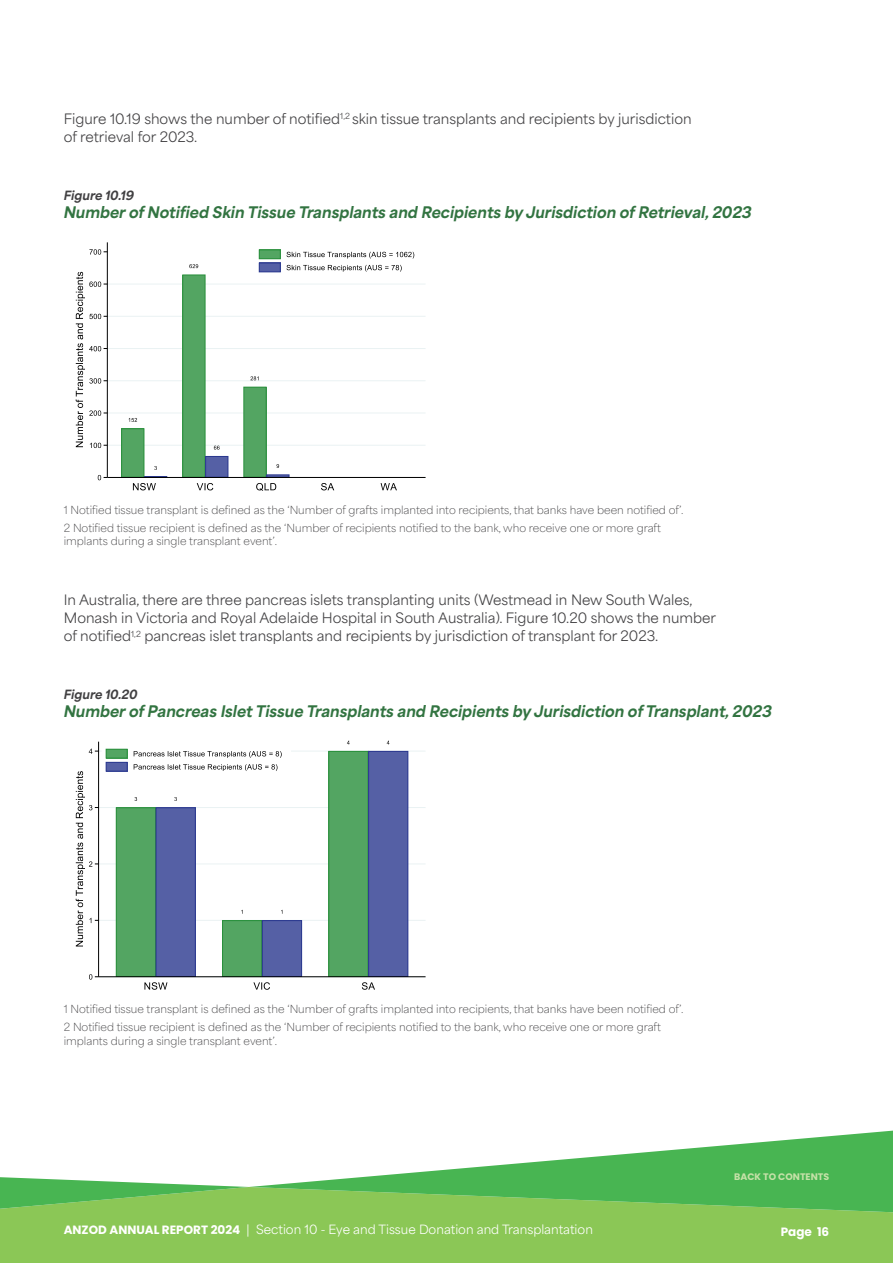
<style>
.page{position:relative;width:893px;height:1263px;background:#fff}
.page>*{position:absolute;margin:0;border:0;box-sizing:border-box;transform-origin:0 0}
.t1{font:italic 800 15px "Area Normal";color:#327441}
.t2{font:13.5px/18px "Area Normal";color:#414042}
.t3{font:12px "Area Normal";color:#fff}
.t4{font:italic 800 12px "Area Normal";color:#414042}
.t5{font:700 12px "Poppins";color:#fff}
.t6{font:100 10.5px/17.7px "Area Normal";color:#414042}
.t7{font:700 9.45px "Poppins";color:#c6e1a8}
.s1{font-family:"Poppins";font-weight:700}
</style>
<div class="page">
<svg style="left:0;top:1130px;width:893px;height:133px;fill:#8bc756"></svg>
<hr style="left:107px;top:445px;width:319px;height:1px;background:#eaf2f3">
<hr style="left:107px;top:413px;width:319px;height:1px;background:#eaf2f3">
<hr style="left:107px;top:380px;width:319px;height:1px;background:#eaf2f3">
<hr style="left:107px;top:348px;width:319px;height:1px;background:#eaf2f3">
<hr style="left:107px;top:316px;width:319px;height:1px;background:#eaf2f3">
<hr style="left:107px;top:284px;width:319px;height:1px;background:#eaf2f3">
<div style="left:121px;top:428px;width:23px;height:49px;background:#53a562"></div>
<div style="left:121px;top:428px;width:23px;height:49px;border:1px solid #288f3b"></div>
<svg style="left:144px;top:476px;width:23px;height:1px"></svg>
<div style="left:182px;top:275px;width:23px;height:202px;background:#53a562"></div>
<div style="left:182px;top:275px;width:23px;height:202px;border:1px solid #288f3b"></div>
<div style="left:205px;top:456px;width:23px;height:21px;background:#5560a5"></div>
<div style="left:205px;top:456px;width:23px;height:21px;border:1px solid #2a388f"></div>
<div style="left:244px;top:387px;width:22px;height:90px;background:#53a562"></div>
<div style="left:244px;top:387px;width:22px;height:90px;border:1px solid #288f3b"></div>
<div style="left:266px;top:475px;width:23px;height:2px;border:1px solid #2a388f"></div>
<svg style="left:129px;top:418px;width:8px;height:4px"></svg>
<svg style="left:189px;top:264px;width:9px;height:4px"></svg>
<svg style="left:214px;top:446px;width:6px;height:4px"></svg>
<svg style="left:250px;top:376px;width:9px;height:4px"></svg>
<hr style="left:107px;top:242px;width:1px;height:235px;background:#000">
<svg style="left:98px;top:475px;width:9px;height:5px"></svg>
<svg style="left:89px;top:249px;width:18px;height:6px"></svg>
<svg style="left:76px;top:272px;width:31px;height:176px"></svg>
<hr style="left:107px;top:477px;width:319px;height:1px;background:#000">
<svg style="left:133px;top:483px;width:23px;height:7px"></svg>
<svg style="left:197px;top:483px;width:16px;height:7px"></svg>
<svg style="left:256px;top:483px;width:20px;height:8px"></svg>
<svg style="left:321px;top:483px;width:13px;height:7px"></svg>
<svg style="left:381px;top:483px;width:16px;height:7px"></svg>
<div style="left:259px;top:250px;width:22px;height:9px;background:#53a562"></div>
<div style="left:259px;top:250px;width:22px;height:9px;border:1px solid #288f3b"></div>
<div style="left:259px;top:263px;width:22px;height:9px;background:#5560a5"></div>
<div style="left:259px;top:263px;width:22px;height:9px;border:1px solid #2a388f"></div>
<svg style="left:287px;top:252px;width:127px;height:7px"></svg>
<svg style="left:287px;top:265px;width:115px;height:7px"></svg>
<div style="left:99px;top:742px;width:327px;height:235px;border:1px solid #fff"></div>
<hr style="left:99px;top:920px;width:327px;height:1px;background:#eaf2f3">
<hr style="left:99px;top:863px;width:327px;height:1px;background:#eaf2f3">
<hr style="left:99px;top:807px;width:327px;height:1px;background:#eaf2f3">
<hr style="left:99px;top:751px;width:327px;height:1px;background:#eaf2f3">
<div style="left:116px;top:807px;width:40px;height:170px;background:#53a562"></div>
<div style="left:116px;top:807px;width:40px;height:170px;border:1px solid #288f3b"></div>
<div style="left:156px;top:807px;width:40px;height:170px;background:#5560a5"></div>
<div style="left:156px;top:807px;width:40px;height:170px;border:1px solid #2a388f"></div>
<div style="left:222px;top:920px;width:40px;height:57px;background:#53a562"></div>
<div style="left:222px;top:920px;width:40px;height:57px;border:1px solid #288f3b"></div>
<div style="left:262px;top:920px;width:40px;height:57px;background:#5560a5"></div>
<div style="left:262px;top:920px;width:40px;height:57px;border:1px solid #2a388f"></div>
<div style="left:329px;top:751px;width:39px;height:226px;background:#53a562"></div>
<div style="left:329px;top:751px;width:39px;height:226px;border:1px solid #288f3b"></div>
<div style="left:368px;top:751px;width:40px;height:226px;background:#5560a5"></div>
<div style="left:368px;top:751px;width:40px;height:226px;border:1px solid #2a388f"></div>
<hr style="left:98px;top:742px;width:1px;height:235px;background:#000">
<svg style="left:89px;top:974px;width:10px;height:5px"></svg>
<svg style="left:89px;top:749px;width:10px;height:5px"></svg>
<svg style="left:76px;top:771px;width:23px;height:175px"></svg>
<hr style="left:99px;top:976px;width:327px;height:1px;background:#000">
<svg style="left:144px;top:982px;width:23px;height:8px"></svg>
<svg style="left:253px;top:982px;width:17px;height:8px"></svg>
<svg style="left:362px;top:982px;width:13px;height:8px"></svg>
<div style="left:102px;top:745px;width:188px;height:30px;background:#fff"></div>
<div style="left:106px;top:749px;width:21px;height:9px;background:#53a562"></div>
<div style="left:106px;top:749px;width:21px;height:9px;border:1px solid #288f3b"></div>
<div style="left:106px;top:762px;width:21px;height:9px;background:#5560a5"></div>
<div style="left:106px;top:762px;width:21px;height:9px;border:1px solid #2a388f"></div>
<svg style="left:134px;top:751px;width:148px;height:7px"></svg>
<svg style="left:134px;top:764px;width:143px;height:7px"></svg>
<p class="t2" style="left:64px;top:108px;width:629px">Figure 10.19 shows the number of notified<sup>1,2</sup> skin tissue transplants and recipients by jurisdiction of retrieval for 2023.</p>
<p class="t4" style="left:64px;top:184px;width:72px">Figure 10.19</p>
<h1 class="t1" style="left:64px;top:198px;width:689px">Number of Notified Skin Tissue Transplants and Recipients by Jurisdiction of Retrieval, 2023</h1>
<p class="t6" style="left:64px;top:500px;width:621px">1 Notified tissue transplant is defined as the ‘Number of grafts implanted into recipients, that banks have been notified of’.<br>2 Notified tissue recipient is defined as the ‘Number of recipients notified to the bank, who receive one or more graft</p>
<p class="t6" style="left:64px;top:531px;width:215px">implants during a single transplant event’.</p>
<p class="t2" style="left:64px;top:589px;width:654px">In Australia, there are three pancreas islets transplanting units (Westmead in New South Wales,<br>Monash in Victoria and Royal Adelaide Hospital in South Australia). Figure 10.20 shows the number of notified<sup>1,2</sup> pancreas islet transplants and recipients by jurisdiction of transplant for 2023.</p>
<p class="t4" style="left:64px;top:684px;width:75px">Figure 10.20</p>
<h1 class="t1" style="left:64px;top:698px;width:710px">Number of Pancreas Islet Tissue Transplants and Recipients by Jurisdiction of Transplant, 2023</h1>
<p class="t6" style="left:64px;top:999px;width:621px">1 Notified tissue transplant is defined as the ‘Number of grafts implanted into recipients, that banks have been notified of’.<br>2 Notified tissue recipient is defined as the ‘Number of recipients notified to the bank, who receive one or more graft</p>
<p class="t6" style="left:64px;top:1030px;width:215px">implants during a single transplant event’.</p>
<p class="t7" style="left:734px;top:1171px;width:96px">BACK TO CONTENTS</p>
<p class="t3" style="left:64px;top:1219px;width:531px"><span class="s1">ANZOD ANNUAL REPORT 2024</span> | Section 10 - Eye and Tissue Donation and Transplantation</p>
<p class="t5" style="left:781px;top:1225px;width:50px">Page 16</p>
</div>
